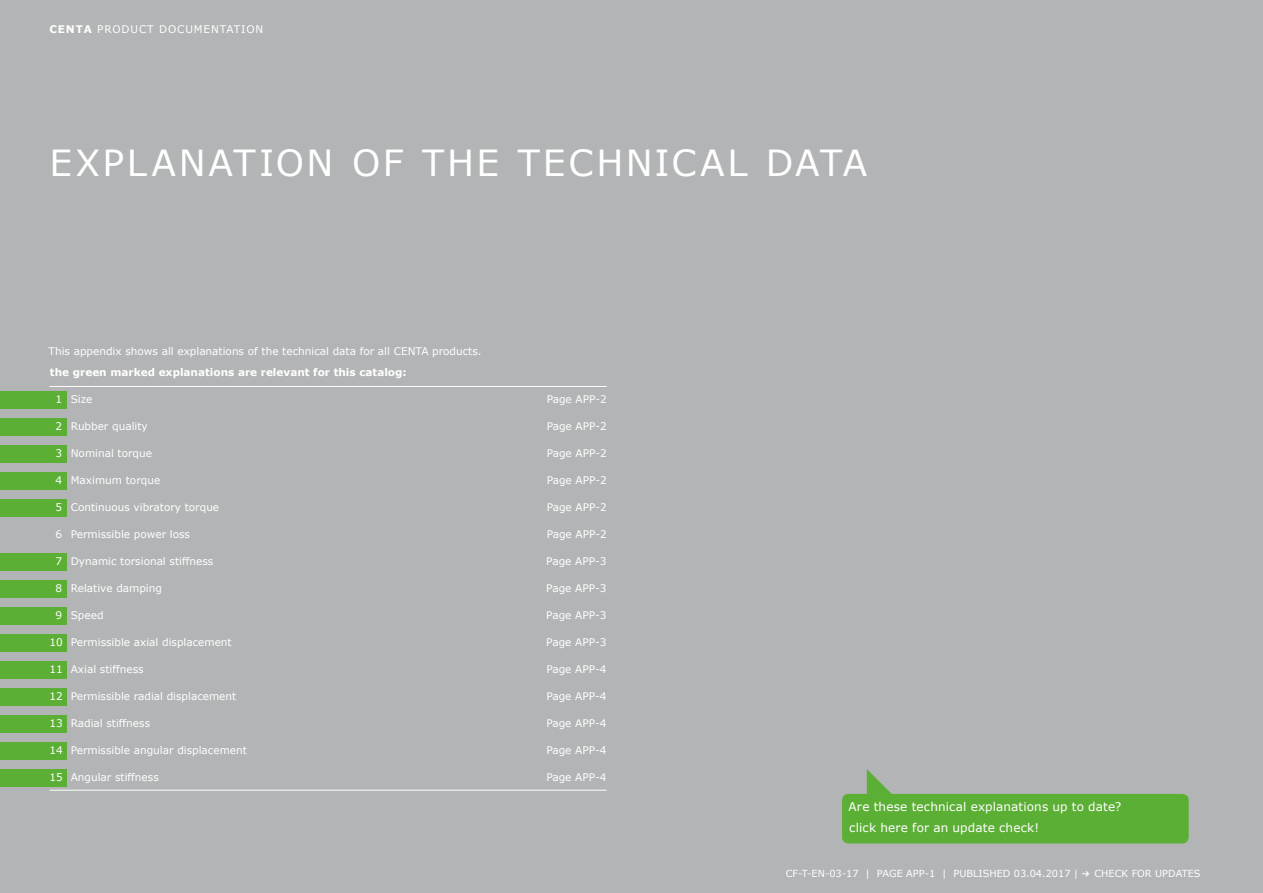
<style>
.page{position:relative;width:1263px;height:893px;background:#b2b4b5}
.page>*{position:absolute;margin:0;border:0;box-sizing:border-box;transform-origin:0 0}
.t1{font:36px "Verdana";letter-spacing:.07em;color:#fff}
.t2{font:12px/21px "Verdana";letter-spacing:.01em;color:#fff}
.t3{font:10.5px "Verdana";color:#fff}
.t4{font:700 10.5px "Verdana";color:#fff}
.t5{font:10.5px "Verdana";letter-spacing:.08em;color:#fff}
.t6{font:9.75px "Verdana";color:#fff}
.s1{font-weight:700}
.s2{font-family:"Monaco";font-size:13.5px}
</style>
<div class="page">
<svg style="left:867px;top:769px;width:25px;height:25px"></svg>
<div style="left:842px;top:794px;width:347px;height:49px;background:#5caf35;border-radius:6px"></div>
<div style="left:0;top:391px;width:66px;height:17px;background:#5caf35"></div>
<div style="left:0;top:418px;width:66px;height:17px;background:#5caf35"></div>
<div style="left:0;top:445px;width:66px;height:17px;background:#5caf35"></div>
<div style="left:0;top:472px;width:66px;height:17px;background:#5caf35"></div>
<div style="left:0;top:499px;width:66px;height:17px;background:#5caf35"></div>
<div style="left:0;top:553px;width:66px;height:17px;background:#5caf35"></div>
<div style="left:0;top:580px;width:66px;height:17px;background:#5caf35"></div>
<div style="left:0;top:607px;width:66px;height:17px;background:#5caf35"></div>
<div style="left:0;top:634px;width:66px;height:17px;background:#5caf35"></div>
<div style="left:0;top:661px;width:66px;height:17px;background:#5caf35"></div>
<div style="left:0;top:688px;width:66px;height:17px;background:#5caf35"></div>
<div style="left:0;top:715px;width:66px;height:17px;background:#5caf35"></div>
<div style="left:0;top:742px;width:66px;height:17px;background:#5caf35"></div>
<div style="left:0;top:769px;width:66px;height:17px;background:#5caf35"></div>
<hr style="left:50px;top:386px;width:557px;height:1px;background:#fff">
<hr style="left:50px;top:790px;width:557px;height:1px;background:#fff">
<p class="t5" style="left:50px;top:22px;width:215px"><span class="s1">CENTA</span> PRODUCT DOCUMENTATION</p>
<h1 class="t1" style="left:50px;top:140px;width:819px">EXPLANATION OF THE TECHNICAL DATA</h1>
<p class="t3" style="left:49px;top:344px;width:435px">This appendix shows all explanations of the technical data for all CENTA products.</p>
<p class="t4" style="left:50px;top:365px;width:358px">the green marked explanations are relevant for this catalog:</p>
<p class="t3" style="left:56px;top:393px;width:38px">1 Size</p>
<p class="t3" style="left:547px;top:393px;width:62px">Page APP-2</p>
<p class="t3" style="left:56px;top:420px;width:94px">2 Rubber quality</p>
<p class="t3" style="left:547px;top:420px;width:62px">Page APP-2</p>
<p class="t3" style="left:56px;top:447px;width:98px">3 Nominal torque</p>
<p class="t3" style="left:547px;top:447px;width:62px">Page APP-2</p>
<p class="t3" style="left:56px;top:474px;width:106px">4 Maximum torque</p>
<p class="t3" style="left:547px;top:474px;width:62px">Page APP-2</p>
<p class="t3" style="left:56px;top:501px;width:165px">5 Continuous vibratory torque</p>
<p class="t3" style="left:547px;top:501px;width:62px">Page APP-2</p>
<p class="t3" style="left:56px;top:528px;width:136px">6 Permissible power loss</p>
<p class="t3" style="left:547px;top:528px;width:62px">Page APP-2</p>
<p class="t3" style="left:56px;top:555px;width:159px">7 Dynamic torsional stiffness</p>
<p class="t3" style="left:546px;top:555px;width:62px">Page APP-3</p>
<p class="t3" style="left:56px;top:582px;width:108px">8 Relative damping</p>
<p class="t3" style="left:546px;top:582px;width:62px">Page APP-3</p>
<p class="t3" style="left:56px;top:609px;width:49px">9 Speed</p>
<p class="t3" style="left:546px;top:609px;width:62px">Page APP-3</p>
<p class="t3" style="left:50px;top:636px;width:184px">10 Permissible axial displacement</p>
<p class="t3" style="left:546px;top:636px;width:62px">Page APP-3</p>
<p class="t3" style="left:49px;top:663px;width:96px">11 Axial stiffness</p>
<p class="t3" style="left:546px;top:663px;width:62px">Page APP-4</p>
<p class="t3" style="left:49px;top:690px;width:188px">12 Permissible radial displacement</p>
<p class="t3" style="left:546px;top:690px;width:62px">Page APP-4</p>
<p class="t3" style="left:49px;top:717px;width:102px">13 Radial stiffness</p>
<p class="t3" style="left:546px;top:717px;width:62px">Page APP-4</p>
<p class="t3" style="left:49px;top:744px;width:199px">14 Permissible angular displacement</p>
<p class="t3" style="left:546px;top:744px;width:62px">Page APP-4</p>
<p class="t3" style="left:49px;top:771px;width:111px">15 Angular stiffness</p>
<p class="t3" style="left:546px;top:771px;width:62px">Page APP-4</p>
<p class="t2" style="left:848px;top:796px;width:274px">Are these technical explanations up to date? click here for an update check!</p>
<p class="t6" style="left:786px;top:867px;width:416px">CF-T-EN-03-17 | PAGE APP-1 | PUBLISHED 03.04.2017 | <span class="s2">→</span> CHECK FOR UPDATES</p>
</div>
